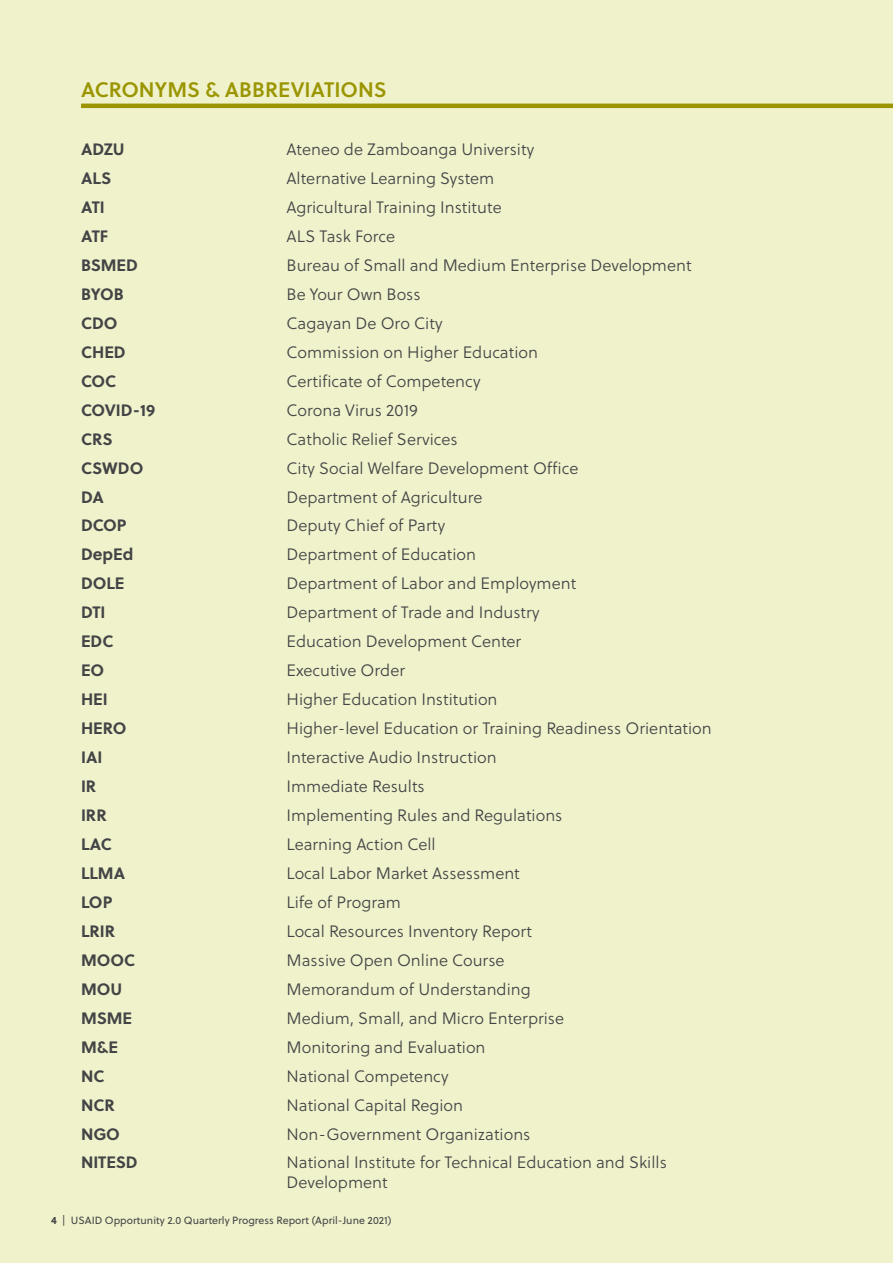
<style>
.page{position:relative;width:893px;height:1263px;background:#f0f2cc}
.page>*{position:absolute;margin:0;border:0;box-sizing:border-box;transform-origin:0 0}
.t1{font:21px "Soleil Sb";color:#9a9500}
.Acronyms{font:16.5px/19.5px "Soleil Lt";color:#434445}
.Acronyms-2{font:700 16.5px "Soleil";color:#434445}
.t2{font:10.5px "Soleil";color:#444}
.s1{font-weight:700}
</style>
<div class="page">
<hr style="left:81px;top:104px;width:812px;height:4px;background:#9a9500">
<p class="t1" style="left:81px;top:73px;width:307px">ACRONYMS &amp; ABBREVIATIONS</p>
<p class="Acronyms-2" style="left:81px;top:136px;width:45px">ADZU</p>
<p class="Acronyms" style="left:287px;top:139px;width:249px">Ateneo de Zamboanga University</p>
<p class="Acronyms-2" style="left:81px;top:165px;width:32px">ALS</p>
<p class="Acronyms" style="left:287px;top:168px;width:209px">Alternative Learning System</p>
<p class="Acronyms-2" style="left:81px;top:194px;width:25px">ATI</p>
<p class="Acronyms" style="left:287px;top:197px;width:217px">Agricultural Training Institute</p>
<p class="Acronyms-2" style="left:81px;top:223px;width:29px">ATF</p>
<p class="Acronyms" style="left:287px;top:226px;width:110px">ALS Task Force</p>
<p class="Acronyms-2" style="left:81px;top:252px;width:58px">BSMED</p>
<p class="Acronyms" style="left:287px;top:255px;width:407px">Bureau of Small and Medium Enterprise Development</p>
<p class="Acronyms-2" style="left:81px;top:281px;width:45px">BYOB</p>
<p class="Acronyms" style="left:287px;top:284px;width:136px">Be Your Own Boss</p>
<p class="Acronyms-2" style="left:81px;top:310px;width:38px">CDO</p>
<p class="Acronyms" style="left:287px;top:313px;width:158px">Cagayan De Oro City</p>
<p class="Acronyms-2" style="left:81px;top:339px;width:46px">CHED</p>
<p class="Acronyms" style="left:287px;top:342px;width:253px">Commission on Higher Education</p>
<p class="Acronyms-2" style="left:81px;top:368px;width:37px">COC</p>
<p class="Acronyms" style="left:287px;top:371px;width:196px">Certificate of Competency</p>
<p class="Acronyms-2" style="left:81px;top:397px;width:76px">COVID-19</p>
<p class="Acronyms" style="left:287px;top:400px;width:133px">Corona Virus 2019</p>
<p class="Acronyms-2" style="left:81px;top:426px;width:33px">CRS</p>
<p class="Acronyms" style="left:287px;top:429px;width:173px">Catholic Relief Services</p>
<p class="Acronyms-2" style="left:81px;top:455px;width:64px">CSWDO</p>
<p class="Acronyms" style="left:287px;top:458px;width:293px">City Social Welfare Development Office</p>
<p class="Acronyms-2" style="left:81px;top:484px;width:24px">DA</p>
<p class="Acronyms" style="left:287px;top:487px;width:198px">Department of Agriculture</p>
<p class="Acronyms-2" style="left:81px;top:513px;width:47px">DCOP</p>
<p class="Acronyms" style="left:287px;top:516px;width:160px">Deputy Chief of Party</p>
<p class="Acronyms-2" style="left:81px;top:542px;width:54px">DepEd</p>
<p class="Acronyms" style="left:287px;top:545px;width:191px">Department of Education</p>
<p class="Acronyms-2" style="left:81px;top:571px;width:45px">DOLE</p>
<p class="Acronyms" style="left:287px;top:574px;width:291px">Department of Labor and Employment</p>
<p class="Acronyms-2" style="left:81px;top:600px;width:26px">DTI</p>
<p class="Acronyms" style="left:287px;top:603px;width:255px">Department of Trade and Industry</p>
<p class="Acronyms-2" style="left:81px;top:629px;width:34px">EDC</p>
<p class="Acronyms" style="left:287px;top:632px;width:236px">Education Development Center</p>
<p class="Acronyms-2" style="left:81px;top:658px;width:25px">EO</p>
<p class="Acronyms" style="left:287px;top:660px;width:120px">Executive Order</p>
<p class="Acronyms-2" style="left:81px;top:686px;width:28px">HEI</p>
<p class="Acronyms" style="left:287px;top:689px;width:213px">Higher Education Institution</p>
<p class="Acronyms-2" style="left:81px;top:715px;width:47px">HERO</p>
<p class="Acronyms" style="left:287px;top:718px;width:427px">Higher-level Education or Training Readiness Orientation</p>
<p class="Acronyms-2" style="left:81px;top:744px;width:23px">IAI</p>
<p class="Acronyms" style="left:287px;top:747px;width:212px">Interactive Audio Instruction</p>
<p class="Acronyms-2" style="left:81px;top:773px;width:17px">IR</p>
<p class="Acronyms" style="left:287px;top:776px;width:140px">Immediate Results</p>
<p class="Acronyms-2" style="left:81px;top:802px;width:27px">IRR</p>
<p class="Acronyms" style="left:287px;top:805px;width:277px">Implementing Rules and Regulations</p>
<p class="Acronyms-2" style="left:81px;top:831px;width:33px">LAC</p>
<p class="Acronyms" style="left:287px;top:834px;width:151px">Learning Action Cell</p>
<p class="Acronyms-2" style="left:81px;top:860px;width:46px">LLMA</p>
<p class="Acronyms" style="left:287px;top:863px;width:235px">Local Labor Market Assessment</p>
<p class="Acronyms-2" style="left:81px;top:889px;width:33px">LOP</p>
<p class="Acronyms" style="left:287px;top:892px;width:116px">Life of Program</p>
<p class="Acronyms-2" style="left:81px;top:918px;width:36px">LRIR</p>
<p class="Acronyms" style="left:287px;top:921px;width:247px">Local Resources Inventory Report</p>
<p class="Acronyms-2" style="left:81px;top:947px;width:56px">MOOC</p>
<p class="Acronyms" style="left:287px;top:950px;width:220px">Massive Open Online Course</p>
<p class="Acronyms-2" style="left:81px;top:976px;width:43px">MOU</p>
<p class="Acronyms" style="left:287px;top:979px;width:246px">Memorandum of Understanding</p>
<p class="Acronyms-2" style="left:81px;top:1005px;width:53px">MSME</p>
<p class="Acronyms" style="left:287px;top:1008px;width:279px">Medium, Small, and Micro Enterprise</p>
<p class="Acronyms-2" style="left:81px;top:1034px;width:38px">M&amp;E</p>
<p class="Acronyms" style="left:287px;top:1037px;width:201px">Monitoring and Evaluation</p>
<p class="Acronyms-2" style="left:81px;top:1063px;width:25px">NC</p>
<p class="Acronyms" style="left:287px;top:1066px;width:164px">National Competency</p>
<p class="Acronyms-2" style="left:81px;top:1092px;width:35px">NCR</p>
<p class="Acronyms" style="left:287px;top:1095px;width:178px">National Capital Region</p>
<p class="Acronyms-2" style="left:81px;top:1121px;width:40px">NGO</p>
<p class="Acronyms" style="left:287px;top:1124px;width:245px">Non-Government Organizations</p>
<p class="Acronyms-2" style="left:81px;top:1150px;width:58px">NITESD</p>
<p class="Acronyms" style="left:287px;top:1153px;width:382px">National Institute for Technical Education and Skills<br>Development</p>
<p class="t2" style="left:51px;top:1213px;width:342px"><span class="s1">4</span> | USAID Opportunity 2.0 Quarterly Progress Report (April-June 2021)</p>
</div>
